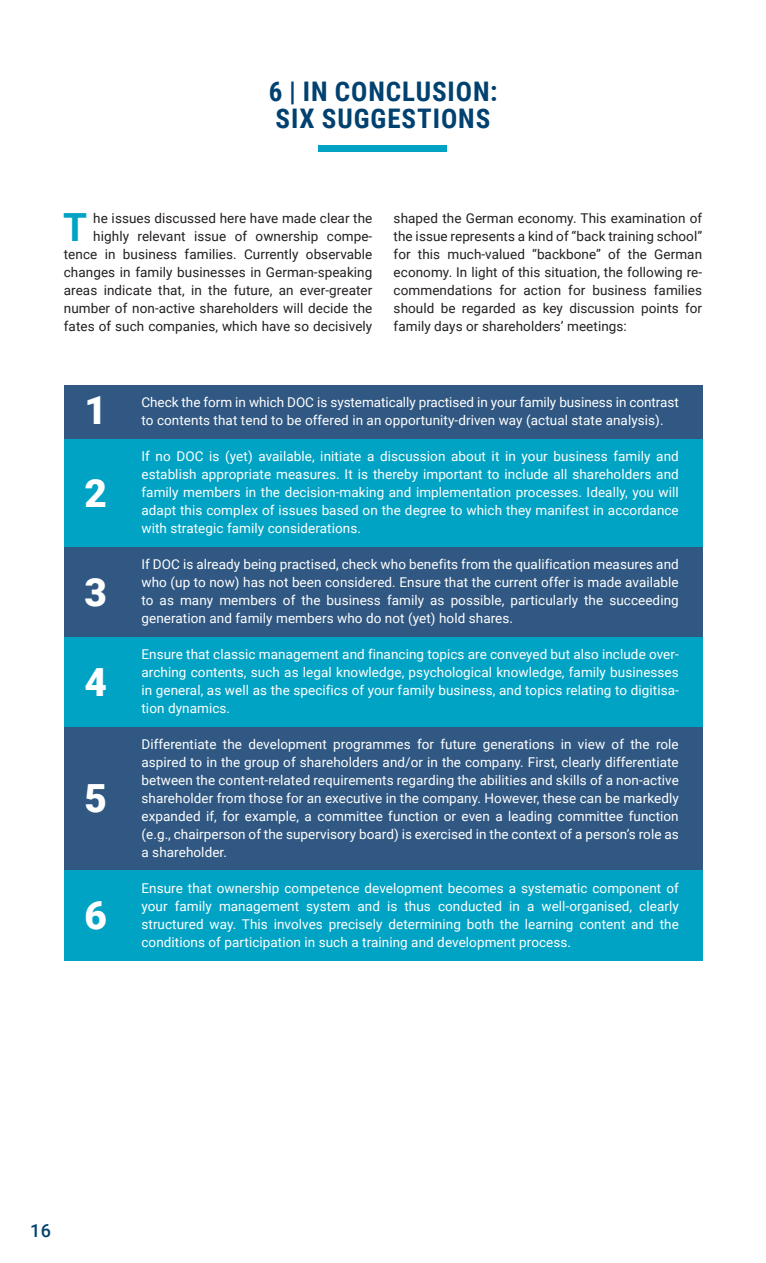
<style>
.page{position:relative;width:766px;height:1263px;background:#fff}
.page>*{position:absolute;margin:0;border:0;box-sizing:border-box;transform-origin:0 0}
.t1{font:900 38.85px/82.5px "Roboto";color:#fff}
.t2{font:700 38.85px "Roboto";color:#00a3c4}
.t3{font:700 27px/27px "Roboto Condensed";letter-spacing:.035em;color:#01416f}
.t4{font:500 18px "Roboto";color:#01416f}
.t5{font:13.5px/18px "Roboto";letter-spacing:.005em;color:#fff;text-align:justify}
.t6{font:13.5px/18px "Roboto";letter-spacing:.005em;color:#231f20;text-align:right}
</style>
<div class="page">
<div style="left:318px;top:145px;width:129px;height:7px;background:#00a3c4"></div>
<div style="left:64px;top:385px;width:638px;height:54px;background:#305882"></div>
<div style="left:64px;top:439px;width:638px;height:108px;background:#00a3c4"></div>
<div style="left:64px;top:547px;width:638px;height:92px;background:#305882"></div>
<div style="left:64px;top:637px;width:638px;height:109px;background:#00a3c4"></div>
<div style="left:64px;top:727px;width:638px;height:143px;background:#305882"></div>
<div style="left:64px;top:870px;width:638px;height:91px;background:#00a3c4"></div>
<h2 class="t3" style="left:269px;top:77px;width:230px">6 | IN CONCLUSION:<br>SIX SUGGESTIONS</h2>
<p class="t6" style="left:64px;top:208px;width:310px">he issues discussed here have made clear the highly relevant issue of ownership compe&shy;tence in business families. Currently observable changes in family businesses in German-speaking areas indicate that, in the future, an ever-greater number of non-active shareholders will decide the fates of such companies, which have so decisively</p>
<h1 class="t2" style="left:63px;top:200px;width:26px">T</h1>
<p class="t6" style="left:393px;top:208px;width:310px;text-align:justify">shaped the German economy. This examination of the issue represents a kind of “back training school” for this much-valued “backbone” of the German economy. In light of this situation, the following re&shy;commendations for action for business families should be regarded as key discussion points for family days or shareholders’ meetings:</p>
<h1 class="t1" style="left:85px;top:368px;width:24px">1<br>2</h1>
<h1 class="t1" style="left:85px;top:549px;width:24px">3</h1>
<h1 class="t1" style="left:85px;top:639px;width:24px">4</h1>
<h1 class="t1" style="left:85px;top:756px;width:24px">5</h1>
<h1 class="t1" style="left:85px;top:873px;width:24px">6</h1>
<p class="t5" style="left:141px;top:392px;width:538px">Check the form in which DOC is systematically practised in your family business in contrast to contents that tend to be offered in an opportunity-driven way (actual state analysis).</p>
<p class="t5" style="left:141px;top:446px;width:538px">If no DOC is (yet) available, initiate a discussion about it in your business family and establish appropriate measures. It is thereby important to include all shareholders and family members in the decision-making and implementation processes. Ideally, you will adapt this complex of issues based on the degree to which they manifest in accordance with strategic family considerations.</p>
<p class="t5" style="left:141px;top:554px;width:538px">If DOC is already being practised, check who benefits from the qualification measures and who (up to now) has not been considered. Ensure that the current offer is made available to as many members of the business family as possible, particularly the succeeding generation and family members who do not (yet) hold shares.</p>
<p class="t5" style="left:141px;top:644px;width:538px">Ensure that classic management and financing topics are conveyed but also include over&shy;arching contents, such as legal knowledge, psychological knowledge, family businesses in general, as well as the specifics of your family business, and topics relating to digitisa&shy;tion dynamics.</p>
<p class="t5" style="left:141px;top:734px;width:538px">Differentiate the development programmes for future generations in view of the role aspired to in the group of shareholders and/or in the company. First, clearly differentiate between the content-related requirements regarding the abilities and skills of a non-active shareholder from those for an executive in the company. However, these can be markedly expanded if, for example, a committee function or even a leading committee function (e.g., chairperson of the supervisory board) is exercised in the context of a person’s role as a shareholder.</p>
<p class="t5" style="left:141px;top:878px;width:538px">Ensure that ownership competence development becomes a systematic component of your family management system and is thus conducted in a well-organised, clearly structured way. This involves precisely determining both the learning content and the conditions of participation in such a training and development process.</p>
<h3 class="t4" style="left:30px;top:1218px;width:23px">16</h3>
</div>
